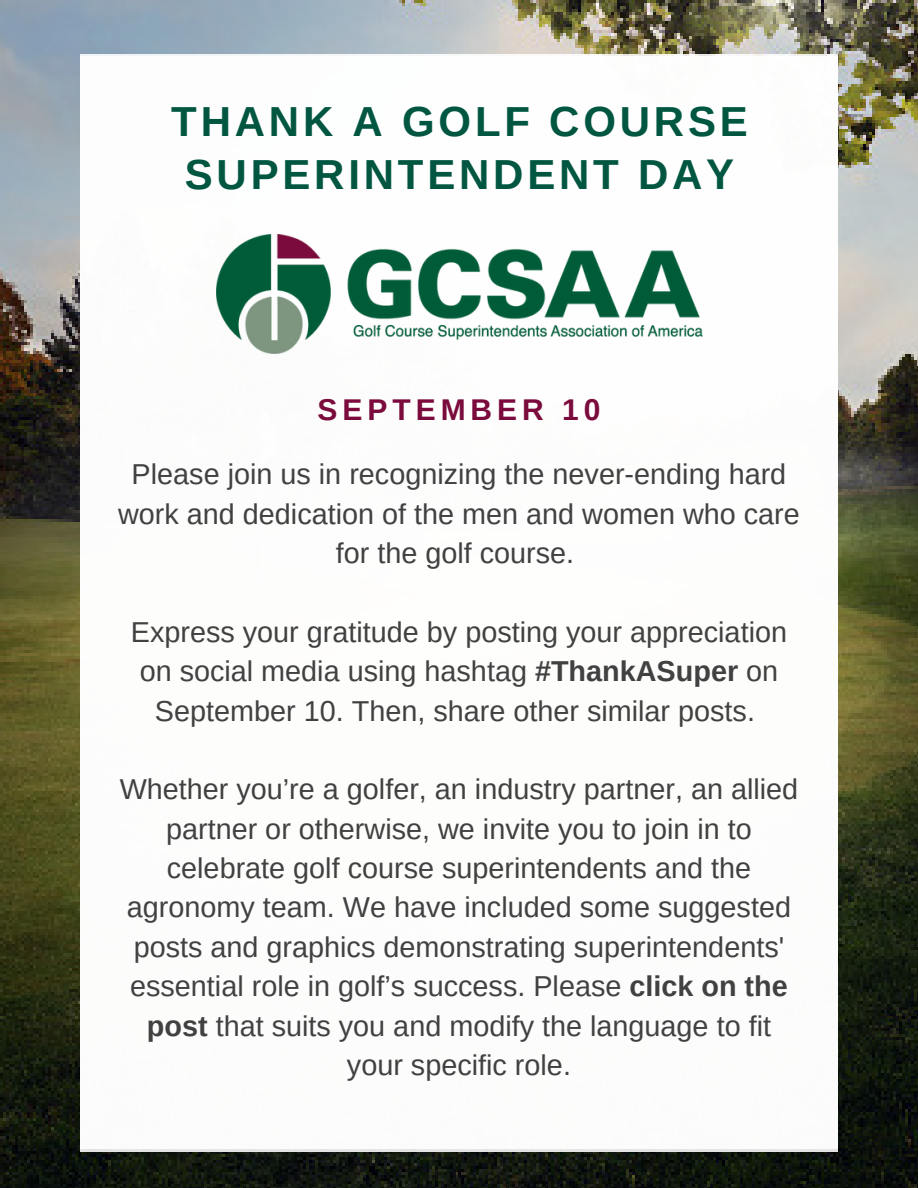
<style>
.page{position:relative;width:918px;height:1188px;background:#fff}
.page>*{position:absolute;margin:0;border:0;box-sizing:border-box;transform-origin:0 0}
.t1{font:700 42px/53.1px "Arimo";letter-spacing:.09em;color:#005640;text-align:center}
.t2{font:700 30px "Arimo";letter-spacing:.165em;color:#7a0b3c}
.t3{font:28.8px/39.3px "Arimo";color:#414141;text-align:center}
.s1{font-weight:700}
</style>
<div class="page">
<img style="left:0;top:0;width:918px;height:1188px">
<div style="left:81px;top:57px;width:757px;height:1092px;background:#fff"></div>
<img style="left:216px;top:234px;width:486px;height:120px">
<h1 class="t1" style="left:171px;top:94px;width:578px">THANK A GOLF COURSE<br>SUPERINTENDENT DAY</h1>
<p class="t2" style="left:318px;top:393px;width:284px">SEPTEMBER 10</p>
<p class="t3" style="left:118px;top:455px;width:683px">Please join us in recognizing the never-ending hard work and dedication of the men and women who care for the golf course.</p>
<h2 class="t3" style="left:131px;top:612px;width:658px">Express your gratitude by posting your appreciation on social media using hashtag <span class="s1">#ThankASuper</span> on<br>September 10. Then, share other similar posts.</h2>
<h2 class="t3" style="left:120px;top:770px;width:680px">Whether you’re a golfer, an industry partner, an allied partner or otherwise, we invite you to join in to celebrate golf course superintendents and the agronomy team. We have included some suggested posts and graphics demonstrating superintendents' essential role in golf’s success. Please <span class="s1">click on the post</span> that suits you and modify the language to fit your specific role.</h2>
</div>
